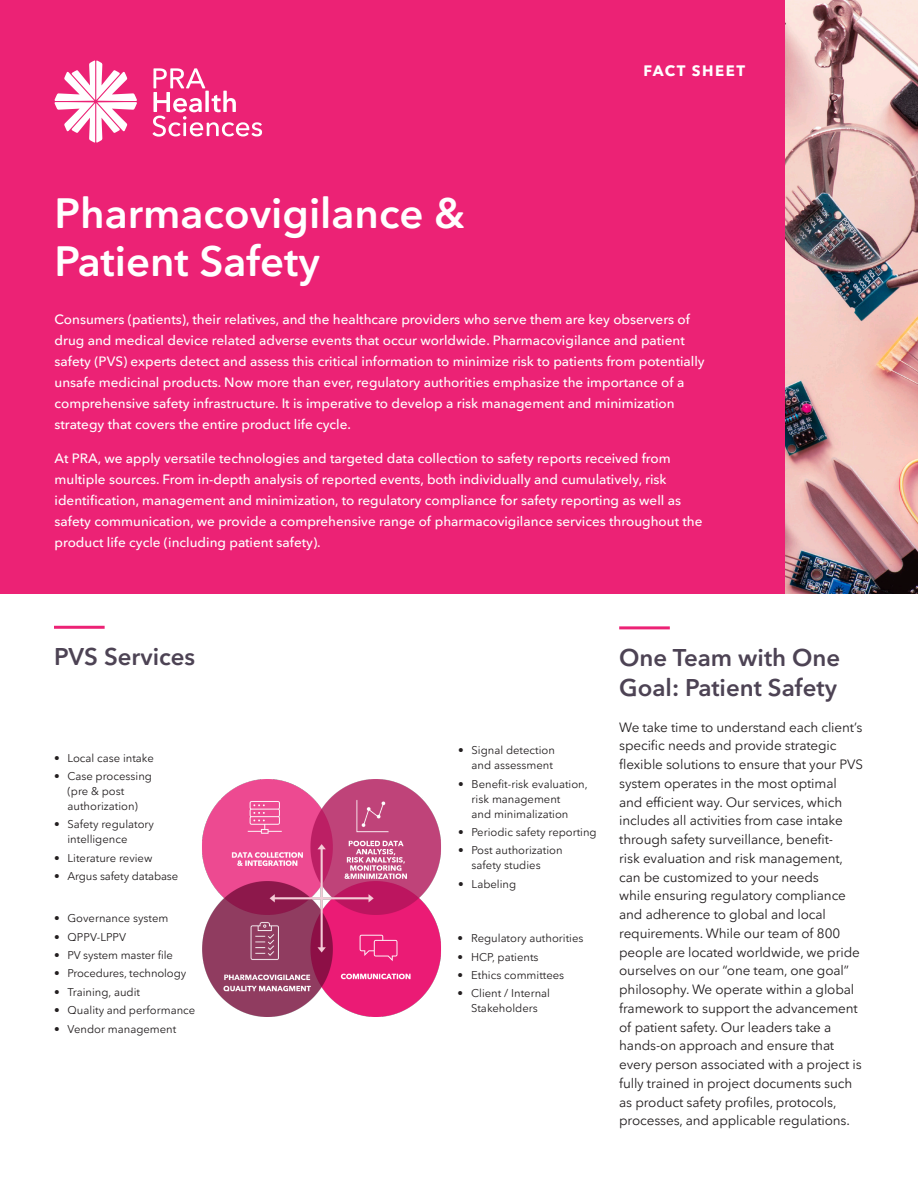
<style>
.page{position:relative;width:918px;height:1188px;background:#fff}
.page>*{position:absolute;margin:0;border:0;box-sizing:border-box;transform-origin:0 0}
.Document_title{font:600 42px/48px "PRA Sans";color:#fff}
.Headline{font:600 24px/30px "PRA Sans";color:#4d4354}
.t1{font:700 15px "PRA Sans";letter-spacing:.1em;color:#fff}
.Cover_body_text{font:500 13.5px/21px "PRA Sans";color:#fff}
.Body_text{font:13.5px/18.8px "PRA Sans";letter-spacing:-.01em;color:#231f20}
.t2{font:11.25px/15px "PRA Sans";color:#231f20}
</style>
<div class="page">
<div style="left:0;top:0;width:785px;height:594px;background:#ec2275"></div>
<svg style="left:54px;top:60px;width:83px;height:83px"></svg>
<svg style="left:153px;top:68px;width:109px;height:69px"></svg>
<img style="left:785px;top:0;width:133px;height:594px">
<hr style="left:54px;top:626px;width:51px;height:3px;background:#ec2275">
<hr style="left:619px;top:626px;width:51px;height:3px;background:#ec2275">
<img style="left:202px;top:779px;width:239px;height:237px">
<p class="t1" style="left:643px;top:61px;width:103px">FACT SHEET</p>
<p class="Document_title" style="left:55px;top:189px;width:412px">Pharmacovigilance &amp;<br>Patient Safety</p>
<p class="Cover_body_text" style="left:55px;top:309px;width:652px">Consumers (patients), their relatives, and the healthcare providers who serve them are key observers of drug and medical device related adverse events that occur worldwide. Pharmacovigilance and patient safety (PVS) experts detect and assess this critical information to minimize risk to patients from potentially unsafe medicinal products. Now more than ever, regulatory authorities emphasize the importance of a comprehensive safety infrastructure. It is imperative to develop a risk management and minimization strategy that covers the entire product life cycle.</p>
<p class="Cover_body_text" style="left:55px;top:448px;width:650px">At PRA, we apply versatile technologies and targeted data collection to safety reports received from multiple sources. From in-depth analysis of reported events, both individually and cumulatively, risk identification, management and minimization, to regulatory compliance for safety reporting as well as safety communication, we provide a comprehensive range of pharmacovigilance services throughout the product life cycle (including patient safety).</p>
<p class="Headline" style="left:54px;top:642px;width:143px">PVS Services</p>
<p class="Headline" style="left:619px;top:643px;width:223px">One Team with One<br>Goal: Patient Safety</p>
<p class="Body_text" style="left:619px;top:718px;width:245px">We take time to understand each client’s specific needs and provide strategic flexible solutions to ensure that your PVS system operates in the most optimal and efficient way. Our services, which includes all activities from case intake through safety surveillance, benefit-<br>risk evaluation and risk management, can be customized to your needs<br>while ensuring regulatory compliance and adherence to global and local requirements. While our team of 800 people are located worldwide, we pride ourselves on our “one team, one goal” philosophy. We operate within a global framework to support the advancement of patient safety. Our leaders take a hands-on approach and ensure that every person associated with a project is fully trained in project documents such as product safety profiles, protocols, processes, and applicable regulations.</p>
<p class="t2" style="left:458px;top:743px;width:98px;text-align:right">• Signal detection and assessment</p>
<p class="t2" style="left:472px;top:776px;width:118px;text-indent:-14px">• Benefit-risk evaluation, risk management<br>and minimalization</p>
<p class="t2" style="left:458px;top:825px;width:140px">• Periodic safety reporting</p>
<p class="t2" style="left:472px;top:843px;width:93px;text-indent:-14px">• Post authorization safety studies</p>
<p class="t2" style="left:458px;top:876px;width:60px">• Labeling</p>
<p class="t2" style="left:54px;top:750px;width:101px">• Local case intake</p>
<p class="t2" style="left:68px;top:769px;width:86px;text-indent:-14px">• Case processing (pre &amp; post authorization)</p>
<p class="t2" style="left:68px;top:817px;width:88px;text-indent:-14px">• Safety regulatory intelligence</p>
<p class="t2" style="left:54px;top:850px;width:100px">• Literature review</p>
<p class="t2" style="left:54px;top:869px;width:126px">• Argus safety database</p>
<p class="t2" style="left:54px;top:911px;width:116px">• Governance system</p>
<p class="t2" style="left:54px;top:929px;width:74px">• QPPV-LPPV</p>
<p class="t2" style="left:54px;top:948px;width:120px">• PV system master file</p>
<p class="t2" style="left:54px;top:966px;width:134px">• Procedures, technology</p>
<p class="t2" style="left:54px;top:984px;width:88px">• Training, audit</p>
<p class="t2" style="left:54px;top:1003px;width:143px">• Quality and performance</p>
<p class="t2" style="left:54px;top:1021px;width:124px">• Vendor management</p>
<p class="t2" style="left:458px;top:931px;width:127px">• Regulatory authorities</p>
<p class="t2" style="left:458px;top:949px;width:82px">• HCP, patients</p>
<p class="t2" style="left:458px;top:968px;width:108px">• Ethics committees</p>
<p class="t2" style="left:458px;top:986px;width:94px;text-align:center">• Client / Internal<br>Stakeholders</p>
</div>
